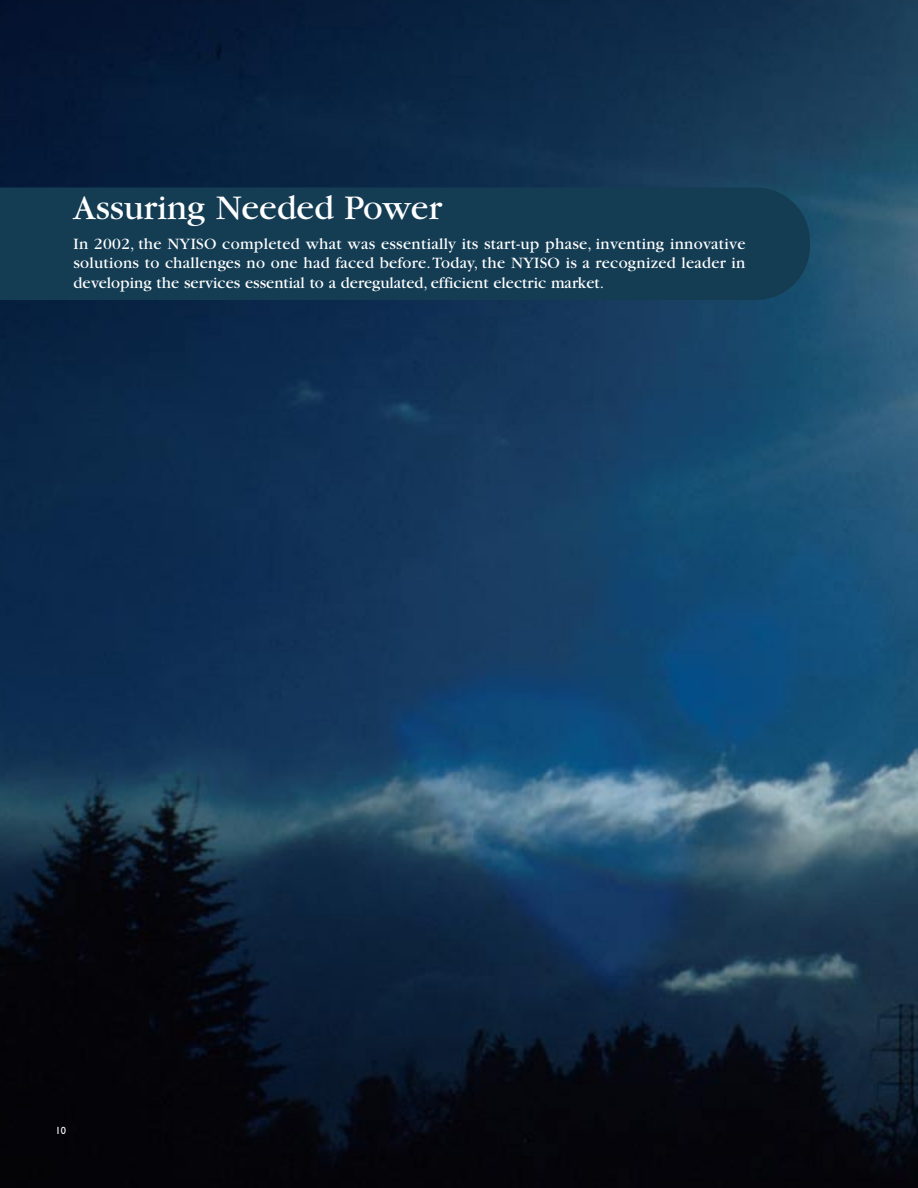
<style>
.page{position:relative;width:918px;height:1188px;background:#fff}
.page>*{position:absolute;margin:0;border:0;box-sizing:border-box;transform-origin:0 0}
.t1{font:36px "Garamond";color:#fff}
.t2{font:16.5px/19.5px "Garamond";color:#fff;text-align:justify}
.t3{font:10.5px "Gill Sans";color:#fff}
</style>
<div class="page">
<img style="left:0;top:0;width:918px;height:1188px">
<div style="left:0;top:188px;width:810px;height:112px;background:#143d54"></div>
<h1 class="t1" style="left:74px;top:195px;width:370px">Assuring Needed Power</h1>
<p class="t2" style="left:74px;top:235px;width:674px">In 2002, the NYISO completed what was essentially its start-up phase, inventing innovative solutions to challenges no one had faced before.Today, the NYISO is a recognized leader in developing the services essential to a deregulated, efficient electric market.</p>
<p class="t3" style="left:56px;top:1126px;width:12px">10</p>
</div>
